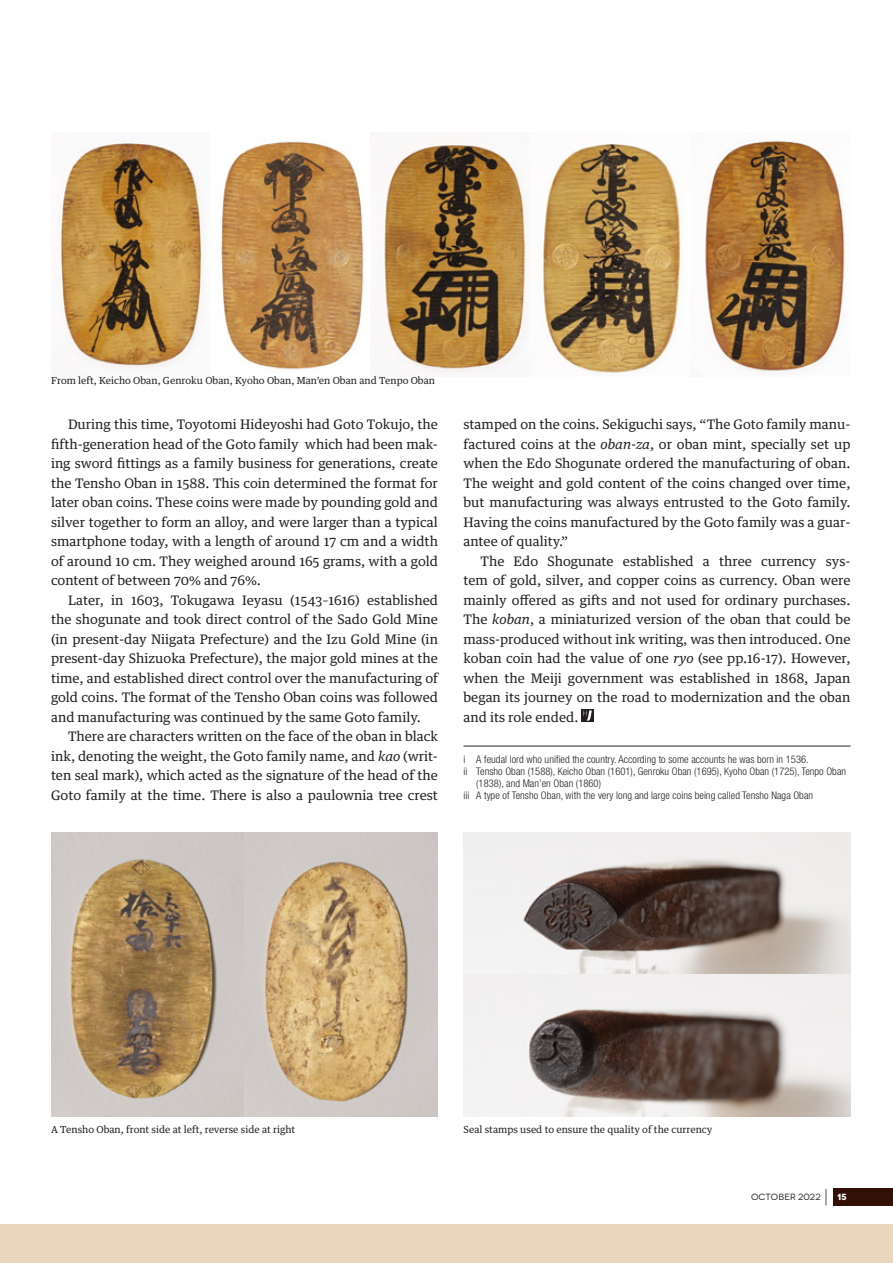
<style>
.page{position:relative;width:893px;height:1263px;background:#fff}
.page>*{position:absolute;margin:0;border:0;box-sizing:border-box;transform-origin:0 0}
.t1{font:13.2px/19.5px "Guardian Text Egyp";color:#231f20;text-align:justify}
.t2{font:300 condensed 10.5px "Helvetica Neue LT Pro";letter-spacing:.005em;color:#231f20}
.t3{font:9.75px "Guardian Text Egyp";color:#231f20}
.t4{font:9px "Novecentowide";letter-spacing:.025em;color:#231f20}
.s1{font-style:italic}
.s2{font-weight:300;font-size:19.5px}
.s3{font-weight:700;color:#fff}
</style>
<div class="page">
<div style="left:0;top:1225px;width:893px;height:38px;background:#ecd6bd"></div>
<div style="left:833px;top:1188px;width:60px;height:18px;background:#331005"></div>
<hr style="left:463px;top:746px;width:387px;height:1px;background:#231f20">
<div style="left:582px;top:709px;width:12px;height:13px;background:#231f20"></div>
<svg style="left:583px;top:710px;width:9px;height:11px"></svg>
<img style="left:58px;top:138px;width:787px;height:235px">
<img style="left:51px;top:832px;width:387px;height:284px">
<img style="left:463px;top:832px;width:387px;height:284px">
<p class="t3" style="left:51px;top:372px;width:386px">From left, Keicho Oban, Genroku Oban, Kyoho Oban, Man’en Oban and Tenpo Oban</p>
<p class="t1" style="left:51px;top:413px;width:388px;text-indent:17px">During this time, Toyotomi Hideyoshi had Goto Tokujo, the fifth-generation head of the Goto family which had been mak&shy;ing sword fittings as a family business for generations, create the Tensho Oban in 1588. This coin determined the format for later oban coins. These coins were made by pounding gold and silver together to form an alloy, and were larger than a typical smartphone today, with a length of around 17 cm and a width of around 10 cm. They weighed around 165 grams, with a gold content of between 70% and 76%.</p>
<p class="t1" style="left:51px;top:589px;width:388px;text-indent:17px">Later, in 1603, Tokugawa Ieyasu (1543–1616) established the shogunate and took direct control of the Sado Gold Mine (in present-day Niigata Prefecture) and the Izu Gold Mine (in present-day Shizuoka Prefecture), the major gold mines at the time, and established direct control over the manufacturing of gold coins. The format of the Tensho Oban coins was followed and manufacturing was continued by the same Goto family.</p>
<p class="t1" style="left:51px;top:725px;width:388px;text-indent:17px">There are characters written on the face of the oban in black ink, denoting the weight, the Goto family name, and <span class="s1">kao</span> (writ&shy;ten seal mark), which acted as the signature of the head of the Goto family at the time. There is also a paulownia tree crest</p>
<p class="t1" style="left:463px;top:413px;width:388px">stamped on the coins. Sekiguchi says, “The Goto family manu&shy;factured coins at the <span class="s1">oban-za</span>, or oban mint, specially set up when the Edo Shogunate ordered the manufacturing of oban.<br>The weight and gold content of the coins changed over time, but manufacturing was always entrusted to the Goto family.<br>Having the coins manufactured by the Goto family was a guar&shy;antee of quality.”</p>
<p class="t1" style="left:463px;top:550px;width:388px;text-indent:17px">The Edo Shogunate established a three currency sys&shy;tem of gold, silver, and copper coins as currency. Oban were mainly offered as gifts and not used for ordinary purchases.<br>The <span class="s1">koban</span>, a miniaturized version of the oban that could be mass-produced without ink writing, was then introduced. One koban coin had the value of one <span class="s1">ryo</span> (see pp.16-17). However, when the Meiji government was established in 1868, Japan began its journey on the road to modernization and the oban and its role ended.</p>
<p class="t2" style="left:463px;top:753px;width:347px">i A feudal lord who unified the country. According to some accounts he was born in 1536.</p>
<p class="t2" style="left:463px;top:765px;width:384px">ii Tensho Oban (1588), Keicho Oban (1601), Genroku Oban (1695), Kyoho Oban (1725), Tenpo Oban</p>
<p class="t2" style="left:476px;top:777px;width:126px">(1838), and Man’en Oban (1860)</p>
<p class="t2" style="left:463px;top:789px;width:351px">iii A type of Tensho Oban, with the very long and large coins being called Tensho Naga Oban</p>
<p class="t3" style="left:51px;top:1121px;width:246px">A Tensho Oban, front side at left, reverse side at right</p>
<p class="t3" style="left:463px;top:1121px;width:251px">Seal stamps used to ensure the quality of the currency</p>
<p class="t4" style="left:751px;top:1192px;width:97px">OCTOBER 2022 <span class="s2">|</span> <span class="s3">15</span></p>
</div>
